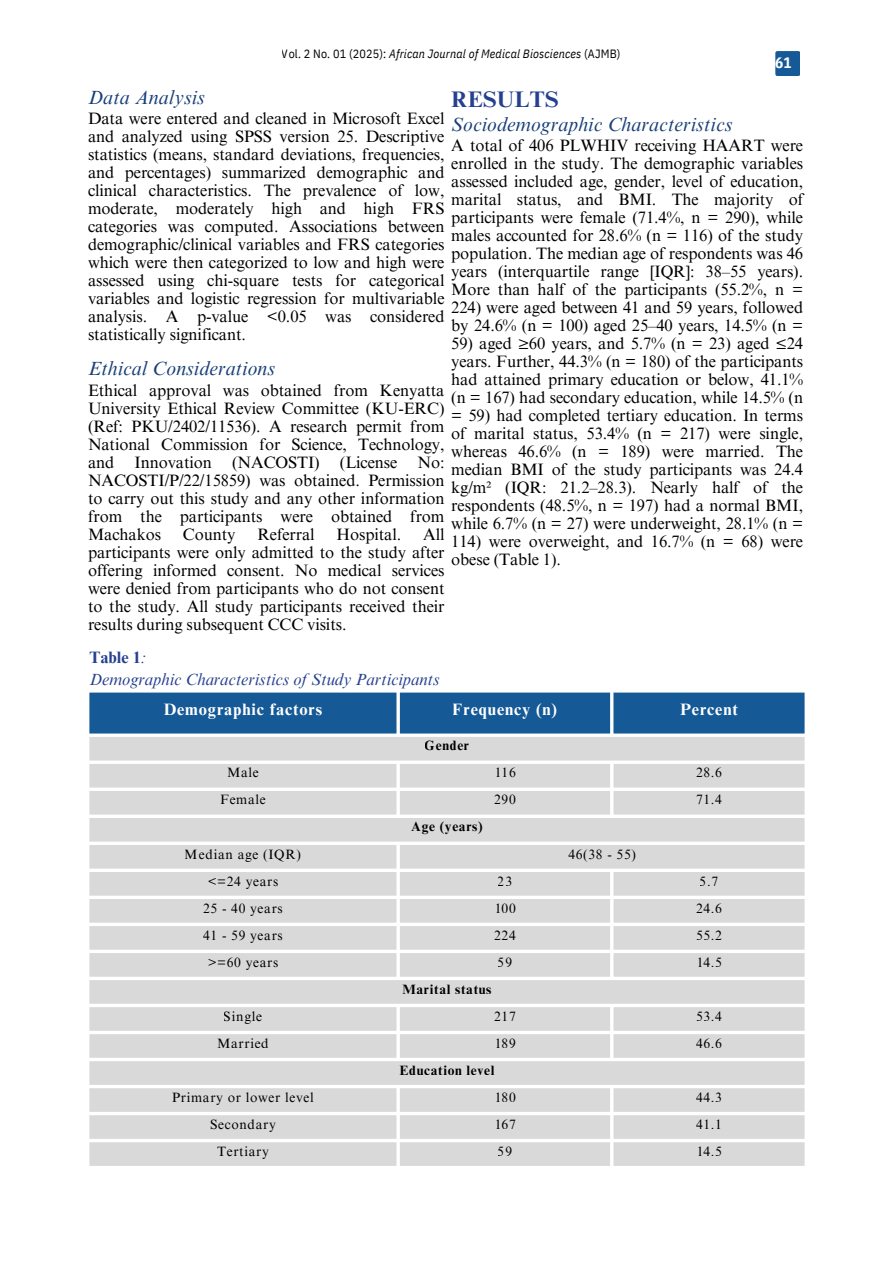
<style>
.page{position:relative;width:894px;height:1264px;background:#fff}
.page>*{position:absolute;margin:0;border:0;box-sizing:border-box;transform-origin:0 0}
.t1{font:700 22.5px "Times NRMT Pro";letter-spacing:.015em;color:#25408f}
.t2{font:italic 19.5px "Times NRMT Pro";letter-spacing:.01em;color:#183f78}
.t3{font:16.5px/18px "Times NRMT Pro";letter-spacing:-.005em;color:#000;text-align:justify}
.t4{font:italic 16.5px/22.5px "Times NRMT Pro";color:#25408f}
.t5{font:700 16.5px "Times NRMT Pro";letter-spacing:.05em;color:#fff}
.t6{font:700 15px "IBM Plex Sans Cond";color:#fff}
.t7{font:13.5px "Times NRMT Pro";letter-spacing:.05em;color:#000}
.t8{font:700 13.5px "Times NRMT Pro";letter-spacing:.05em;color:#000}
.t9{font:italic 12px "IBM Plex Sans Cond";letter-spacing:.015em;color:#000}
.s1{font-style:normal}
.s2{font-weight:700;font-style:normal}
</style>
<div class="page">
<div style="left:775px;top:51px;width:25px;height:25px;background:#155996"></div>
<div style="left:89px;top:692px;width:715px;height:41px;background:#155996"></div>
<svg style="left:89px;top:737px;width:715px;height:428px;background:#ddd"></svg>
<p class="t9" style="left:282px;top:46px;width:340px"><span class="s1">Vol. 2 No. 01 (2025):</span> African Journal of Medical Biosciences <span class="s1">(AJMB)</span></p>
<p class="t6" style="left:775px;top:53px;width:18px">61</p>
<p class="t2" style="left:88px;top:90px;width:118px">Data Analysis</p>
<h1 class="t1" style="left:451px;top:90px;width:109px">RESULTS</h1>
<p class="t3" style="left:451px;top:138px;width:353px">A total of 406 PLWHIV receiving HAART were enrolled in the study. The demographic variables assessed included age, gender, level of education, marital status, and BMI. The majority of participants were female (71.4%, n = 290), while males accounted for 28.6% (n = 116) of the study population. The median age of respondents was 46 years (interquartile range [IQR]: 38–55 years).<br>More than half of the participants (55.2%, n = 224) were aged between 41 and 59 years, followed by 24.6% (n = 100) aged 25–40 years, 14.5% (n =</p>
<p class="t3" style="left:451px;top:336px;width:353px">59) aged ≥60 years, and 5.7% (n = 23) aged ≤24 years. Further, 44.3% (n = 180) of the participants had attained primary education or below, 41.1% (n = 167) had secondary education, while 14.5% (n = 59) had completed tertiary education. In terms of marital status, 53.4% (n = 217) were single, whereas 46.6% (n = 189) were married. The median BMI of the study participants was 24.4 kg/m² (IQR: 21.2–28.3). Nearly half of the respondents (48.5%, n = 197) had a normal BMI, while 6.7% (n = 27) were underweight, 28.1% (n = 114) were overweight, and 16.7% (n = 68) were obese (Table 1).</p>
<p class="t3" style="left:88px;top:112px;width:358px">Data were entered and cleaned in Microsoft Excel and analyzed using SPSS version 25. Descriptive statistics (means, standard deviations, frequencies, and percentages) summarized demographic and clinical characteristics. The prevalence of low, moderate, moderately high and high FRS categories was computed. Associations between demographic/clinical variables and FRS categories which were then categorized to low and high were assessed using chi-square tests for categorical variables and logistic regression for multivariable analysis. A p-value &lt;0.05 was considered statistically significant.</p>
<p class="t2" style="left:451px;top:117px;width:282px">Sociodemographic Characteristics</p>
<p class="t2" style="left:88px;top:361px;width:188px">Ethical Considerations</p>
<p class="t3" style="left:88px;top:383px;width:358px">Ethical approval was obtained from Kenyatta University Ethical Review Committee (KU-ERC) (Ref: PKU/2402/11536). A research permit from National Commission for Science, Technology, and Innovation (NACOSTI) (License No:<br>NACOSTI/P/22/15859) was obtained. Permission to carry out this study and any other information from the participants were obtained from Machakos</p>
<p class="t3" style="left:183px;top:527px;width:54px">County</p>
<p class="t3" style="left:257px;top:527px;width:59px">Referral</p>
<p class="t3" style="left:336px;top:527px;width:66px">Hospital.</p>
<p class="t3" style="left:88px;top:527px;width:358px;text-indent:335px">All participants were only admitted to the study after offering informed consent. No medical services were denied from participants who do not consent to the study. All study participants received their results during subsequent CCC visits.</p>
<p class="t4" style="left:89px;top:648px;width:351px"><span class="s2">Table 1</span>:<br>Demographic Characteristics of Study Participants</p>
<p class="t5" style="left:164px;top:703px;width:160px">Demographic factors</p>
<p class="t5" style="left:452px;top:703px;width:106px">Frequency (n)</p>
<p class="t5" style="left:680px;top:703px;width:59px">Percent</p>
<p class="t8" style="left:424px;top:740px;width:46px">Gender</p>
<p class="t7" style="left:227px;top:767px;width:33px">Male</p>
<p class="t7" style="left:494px;top:767px;width:23px">116</p>
<p class="t7" style="left:695px;top:767px;width:27px">28.6</p>
<p class="t7" style="left:220px;top:794px;width:47px">Female</p>
<p class="t7" style="left:494px;top:794px;width:23px">290</p>
<p class="t7" style="left:695px;top:794px;width:27px">71.4</p>
<p class="t8" style="left:411px;top:821px;width:73px">Age (years)</p>
<p class="t7" style="left:185px;top:848px;width:117px">Median age (IQR)</p>
<p class="t7" style="left:568px;top:848px;width:69px">46(38 - 55)</p>
<p class="t7" style="left:207px;top:875px;width:72px">&lt;=24 years</p>
<p class="t7" style="left:497px;top:875px;width:16px">23</p>
<p class="t7" style="left:699px;top:875px;width:20px">5.7</p>
<p class="t7" style="left:203px;top:902px;width:81px">25 - 40 years</p>
<p class="t7" style="left:494px;top:902px;width:23px">100</p>
<p class="t7" style="left:695px;top:902px;width:27px">24.6</p>
<p class="t7" style="left:203px;top:929px;width:81px">41 - 59 years</p>
<p class="t7" style="left:494px;top:929px;width:23px">224</p>
<p class="t7" style="left:695px;top:929px;width:27px">55.2</p>
<p class="t7" style="left:207px;top:956px;width:72px">&gt;=60 years</p>
<p class="t7" style="left:497px;top:956px;width:16px">59</p>
<p class="t7" style="left:695px;top:956px;width:27px">14.5</p>
<p class="t8" style="left:402px;top:983px;width:90px">Marital status</p>
<p class="t7" style="left:224px;top:1010px;width:40px">Single</p>
<p class="t7" style="left:494px;top:1010px;width:23px">217</p>
<p class="t7" style="left:695px;top:1010px;width:27px">53.4</p>
<p class="t7" style="left:217px;top:1037px;width:53px">Married</p>
<p class="t7" style="left:494px;top:1037px;width:23px">189</p>
<p class="t7" style="left:695px;top:1037px;width:27px">46.6</p>
<p class="t8" style="left:399px;top:1064px;width:96px">Education level</p>
<p class="t7" style="left:172px;top:1092px;width:143px">Primary or lower level</p>
<p class="t7" style="left:494px;top:1092px;width:23px">180</p>
<p class="t7" style="left:695px;top:1092px;width:27px">44.3</p>
<p class="t7" style="left:210px;top:1119px;width:67px">Secondary</p>
<p class="t7" style="left:494px;top:1119px;width:23px">167</p>
<p class="t7" style="left:695px;top:1119px;width:27px">41.1</p>
<p class="t7" style="left:217px;top:1146px;width:53px">Tertiary</p>
<p class="t7" style="left:497px;top:1146px;width:16px">59</p>
<p class="t7" style="left:695px;top:1146px;width:27px">14.5</p>
</div>
